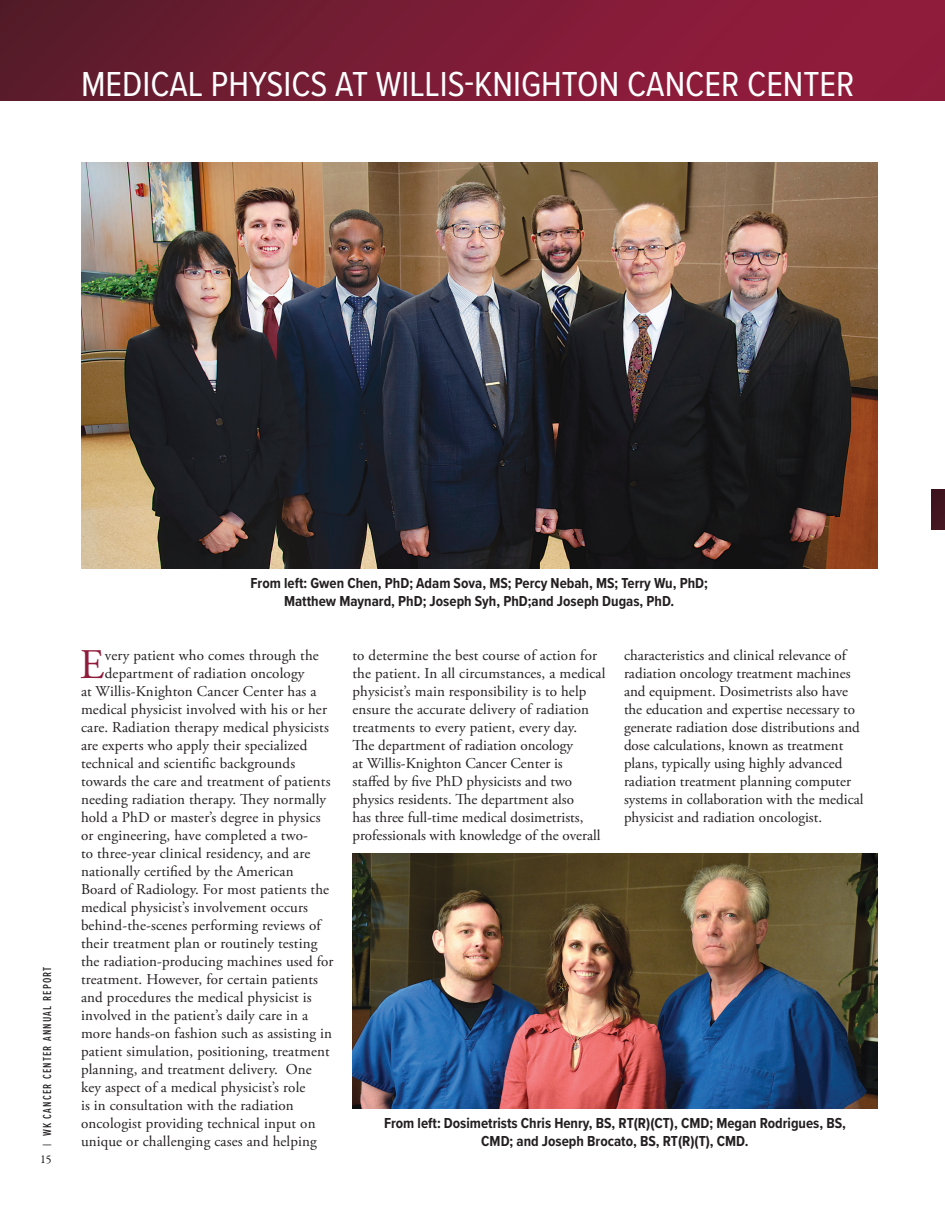
<style>
.page{position:relative;width:945px;height:1215px;background:#fff}
.page>*{position:absolute;margin:0;border:0;box-sizing:border-box;transform-origin:0 0}
.t1{font:42.15px "Adobe Garamond Pro";color:#901c3b}
.t2{font:36px "Proxima Nova Cond";color:#fff}
.t3{font:15px/18px "Adobe Garamond Pro";letter-spacing:.01em;color:#231f20}
.t4{font:700 15px/18px "Proxima Nova Cond";color:#231f20;text-align:center}
.t5{font:500 12px "Proxima Nova Ex Cn";letter-spacing:.1em;color:#231f20}
.t6{font:12px "Garamond Premr Pro";color:#231f20}
</style>
<div class="page">
<div style="left:0;top:0;width:945px;height:101px;background:linear-gradient(to right,#5c1c2b,#9a1c3f)"></div>
<div style="left:932px;top:489px;width:13px;height:41px;background:#411420"></div>
<img style="left:81px;top:162px;width:797px;height:407px">
<img style="left:353px;top:854px;width:525px;height:255px">
<p class="t2" style="left:81px;top:57px;width:775px">MEDICAL PHYSICS AT WILLIS-KNIGHTON CANCER CENTER</p>
<p class="t5" style="left:38px;top:1146px;width:181px;rotate:-90deg">| WK CANCER CENTER ANNUAL REPORT</p>
<p class="t6" style="left:40px;top:1152px;width:13px">15</p>
<p class="t4" style="left:251px;top:574px;width:459px">From left: Gwen Chen, PhD; Adam Sova, MS; Percy Nebah, MS; Terry Wu, PhD;<br>Matthew Maynard, PhD; Joseph Syh, PhD;and Joseph Dugas, PhD.</p>
<p class="t1" style="left:80px;top:640px;width:26px">E</p>
<p class="t3" style="left:105px;top:647px;width:216px">very patient who comes through the</p>
<p class="t3" style="left:105px;top:665px;width:201px">department of radiation oncology</p>
<p class="t3" style="left:81px;top:683px;width:237px">at Willis-Knighton Cancer Center has a</p>
<p class="t3" style="left:81px;top:701px;width:248px">medical physicist involved with his or her</p>
<p class="t3" style="left:81px;top:719px;width:249px">care. Radiation therapy medical physicists</p>
<p class="t3" style="left:81px;top:737px;width:228px">are experts who apply their specialized</p>
<p class="t3" style="left:81px;top:755px;width:216px">technical and scientific backgrounds</p>
<p class="t3" style="left:81px;top:773px;width:251px">towards the care and treatment of patients</p>
<p class="t3" style="left:81px;top:791px;width:247px">needing radiation therapy. They normally</p>
<p class="t3" style="left:81px;top:809px;width:241px">hold a PhD or master’s degree in physics</p>
<p class="t3" style="left:81px;top:827px;width:228px">or engineering, have completed a two-</p>
<p class="t3" style="left:81px;top:845px;width:231px">to three-year clinical residency, and are</p>
<p class="t3" style="left:81px;top:863px;width:214px">nationally certified by the American</p>
<p class="t3" style="left:81px;top:881px;width:250px">Board of Radiology. For most patients the</p>
<p class="t3" style="left:81px;top:899px;width:229px">medical physicist’s involvement occurs</p>
<p class="t3" style="left:81px;top:917px;width:241px">behind-the-scenes performing reviews of</p>
<p class="t3" style="left:81px;top:935px;width:238px">their treatment plan or routinely testing</p>
<p class="t3" style="left:81px;top:953px;width:254px">the radiation-producing machines used for</p>
<p class="t3" style="left:81px;top:971px;width:239px">treatment. However, for certain patients</p>
<p class="t3" style="left:81px;top:989px;width:232px">and procedures the medical physicist is</p>
<p class="t3" style="left:81px;top:1007px;width:229px">involved in the patient’s daily care in a</p>
<p class="t3" style="left:81px;top:1025px;width:252px">more hands-on fashion such as assisting in</p>
<p class="t3" style="left:81px;top:1043px;width:250px">patient simulation, positioning, treatment</p>
<p class="t3" style="left:81px;top:1061px;width:232px">planning, and treatment delivery. One</p>
<p class="t3" style="left:81px;top:1079px;width:226px">key aspect of a medical physicist’s role</p>
<p class="t3" style="left:81px;top:1097px;width:214px">is in consultation with the radiation</p>
<p class="t3" style="left:81px;top:1115px;width:236px">oncologist providing technical input on</p>
<p class="t3" style="left:81px;top:1133px;width:237px">unique or challenging cases and helping</p>
<p class="t3" style="left:352px;top:647px;width:254px">to determine the best course of action for the patient. In all circumstances, a medical physicist’s main responsibility is to help ensure the accurate delivery of radiation treatments to every patient, every day.</p>
<p class="t3" style="left:352px;top:737px;width:249px">The department of radiation oncology<br>at Willis-Knighton Cancer Center is staffed by five PhD physicists and two physics residents. The department also<br>has three full-time medical dosimetrists, professionals with knowledge of the overall</p>
<p class="t3" style="left:624px;top:647px;width:241px">characteristics and clinical relevance of radiation oncology treatment machines and equipment. Dosimetrists also have the education and expertise necessary to generate radiation dose distributions and dose calculations, known as treatment plans, typically using highly advanced radiation treatment planning computer systems in collaboration with the medical physicist and radiation oncologist.</p>
<p class="t4" style="left:384px;top:1114px;width:463px">From left: Dosimetrists Chris Henry, BS, RT(R)(CT), CMD; Megan Rodrigues, BS,<br>CMD; and Joseph Brocato, BS, RT(R)(T), CMD.</p>
</div>
